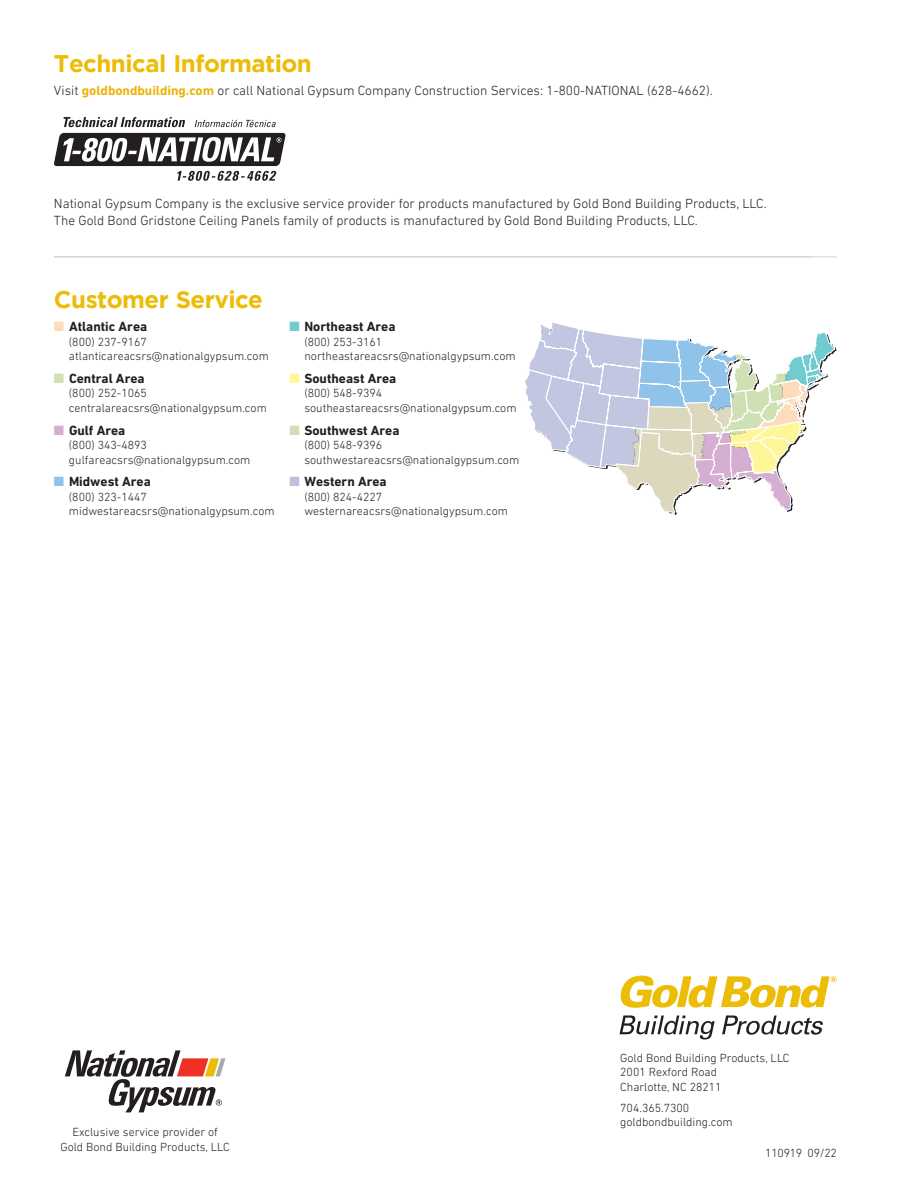
<style>
.page{position:relative;width:918px;height:1188px;background:#fff}
.page>*{position:absolute;margin:0;border:0;box-sizing:border-box;transform-origin:0 0}
.t1{font:700 24px "Gotham";letter-spacing:-.02em;color:#ecbc07}
.t2{font:300 13.5px/16.2px "DIN Next LT Pro";color:#231f20}
.t3{font:700 13.5px "DIN Next LT Pro";color:#231f20}
.t4{font:300 12px/14.4px "DIN Next LT Pro";color:#231f20}
.t5{font:300 12px "DIN Next LT Pro";letter-spacing:-.02em;color:#231f20}
.s1{font-weight:700;color:#ebb50d}
.s2{color:#fedbbb}
.s3{color:#cfe1b4}
.s4{color:#d5afd2}
.s5{color:#8fc3ea}
.s6{color:#71ccd2}
.s7{color:#fff797}
.s8{color:#dbd8bd}
.s9{color:#bdc0db}
</style>
<div class="page">
<svg style="left:525px;top:322px;width:310px;height:193px"></svg>
<hr style="left:54px;top:256px;width:783px;height:1px;background:#d1d3d4">
<svg style="left:620px;top:976px;width:217px;height:32px"></svg>
<svg style="left:620px;top:1015px;width:95px;height:25px"></svg>
<svg style="left:722px;top:1015px;width:101px;height:20px"></svg>
<svg style="left:63px;top:117px;width:122px;height:10px"></svg>
<svg style="left:195px;top:120px;width:81px;height:7px"></svg>
<svg style="left:54px;top:133px;width:231px;height:48px"></svg>
<svg style="left:65px;top:1050px;width:160px;height:62px"></svg>
<h1 class="t1" style="left:54px;top:53px;width:259px">Technical Information</h1>
<p class="t2" style="left:54px;top:83px;width:660px">Visit <span class="s1">goldbondbuilding.com</span> or call National Gypsum Company Construction Services: 1-800-NATIONAL (628-4662).</p>
<p class="t2" style="left:54px;top:197px;width:714px">National Gypsum Company is the exclusive service provider for products manufactured by Gold Bond Building Products, LLC.<br>The Gold Bond Gridstone Ceiling Panels family of products is manufactured by Gold Bond Building Products, LLC.</p>
<h1 class="t1" style="left:54px;top:289px;width:211px">Customer Service</h1>
<p class="t3" style="left:54px;top:322px;width:95px"><span class="s2">■</span> Atlantic Area</p>
<p class="t4" style="left:69px;top:335px;width:201px">(800) 237-9167 atlanticareacsrs@nationalgypsum.com</p>
<p class="t3" style="left:54px;top:374px;width:92px"><span class="s3">■</span> Central Area</p>
<p class="t4" style="left:69px;top:387px;width:199px">(800) 252-1065 centralareacsrs@nationalgypsum.com</p>
<p class="t3" style="left:54px;top:425px;width:73px"><span class="s4">■</span> Gulf Area</p>
<p class="t4" style="left:69px;top:439px;width:183px">(800) 343-4893 gulfareacsrs@nationalgypsum.com</p>
<p class="t3" style="left:54px;top:477px;width:98px"><span class="s5">■</span> Midwest Area</p>
<p class="t4" style="left:69px;top:490px;width:207px">(800) 323-1447 midwestareacsrs@nationalgypsum.com</p>
<p class="t3" style="left:289px;top:322px;width:108px"><span class="s6">■</span> Northeast Area</p>
<p class="t4" style="left:304px;top:335px;width:213px">(800) 253-3161 northeastareacsrs@nationalgypsum.com</p>
<p class="t3" style="left:289px;top:374px;width:108px"><span class="s7">■</span> Southeast Area</p>
<p class="t4" style="left:304px;top:387px;width:214px">(800) 548-9394 southeastareacsrs@nationalgypsum.com</p>
<p class="t3" style="left:289px;top:425px;width:112px"><span class="s8">■</span> Southwest Area</p>
<p class="t4" style="left:304px;top:439px;width:216px">(800) 548-9396 southwestareacsrs@nationalgypsum.com</p>
<p class="t3" style="left:289px;top:477px;width:99px"><span class="s9">■</span> Western Area</p>
<p class="t4" style="left:304px;top:490px;width:205px">(800) 824-4227 westernareacsrs@nationalgypsum.com</p>
<p class="t4" style="left:60px;top:1126px;width:171px;text-align:center">Exclusive service provider of<br>Gold Bond Building Products, LLC</p>
<p class="t4" style="left:620px;top:1052px;width:171px">Gold Bond Building Products, LLC<br>2001 Rexford Road<br>Charlotte, NC 28211</p>
<p class="t4" style="left:620px;top:1101px;width:114px">704.365.7300 goldbondbuilding.com</p>
<p class="t5" style="left:765px;top:1148px;width:73px">110919 09/22</p>
</div>
